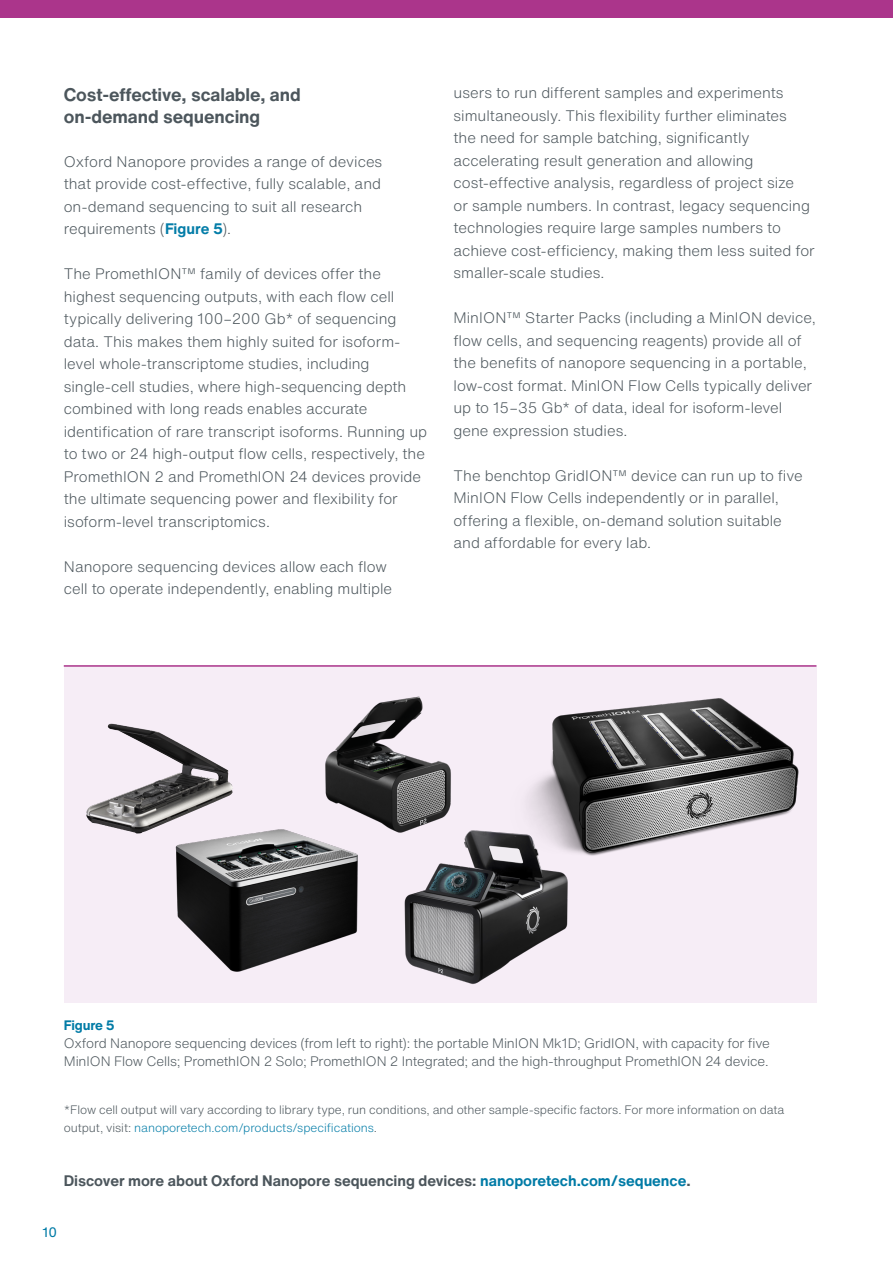
<style>
.page{position:relative;width:893px;height:1263px;background:#fff}
.page>*{position:absolute;margin:0;border:0;box-sizing:border-box;transform-origin:0 0}
.t1{font:700 18px/21.8px "Helvetica Now Text";letter-spacing:-.005em;color:#4c565c}
.t2{font:300 15px/22.5px "Helvetica Now Text";color:#4c565c}
.t3{font:700 15px "Helvetica Now Text";letter-spacing:-.005em;color:#4c565c}
.t4{font:300 13.5px/18px "Helvetica Now Text";letter-spacing:-.01em;color:#4c565c}
.t5{font:700 13.5px "Helvetica Now Text";letter-spacing:-.01em;color:#007ba6}
.t6{font:13.5px "Helvetica Now Text";color:#007ba6}
.t7{font:300 12px/18px "Helvetica Now Text";letter-spacing:-.005em;color:#4c565c}
.s1{font-weight:700;color:#047da8}
.s2{color:#047da8}
.s3{color:#007ba6}
</style>
<div class="page">
<div style="left:64px;top:665px;width:752px;height:337px;background:#f6edf6"></div>
<img style="left:86px;top:723px;width:143px;height:110px">
<img style="left:404px;top:830px;width:164px;height:154px">
<img style="left:325px;top:696px;width:149px;height:151px">
<img style="left:497px;top:665px;width:320px;height:239px">
<img style="left:156px;top:773px;width:213px;height:230px">
<hr style="left:64px;top:665px;width:752px;height:2px;background:#ab358b">
<div style="left:0;top:0;width:893px;height:17px;background:#ab358b"></div>
<p class="t1" style="left:64px;top:83px;width:239px">Cost-effective, scalable, and on-demand sequencing</p>
<p class="t2" style="left:64px;top:150px;width:320px">Oxford Nanopore provides a range of devices that provide cost-effective, fully scalable, and on-demand sequencing to suit all research requirements (<span class="s1">Figure 5</span>).</p>
<p class="t2" style="left:64px;top:262px;width:365px">The PromethION™ family of devices offer the highest sequencing outputs, with each flow cell typically delivering 100–200 Gb* of sequencing data. This makes them highly suited for isoform&shy;level whole-transcriptome studies, including single-cell studies, where high-sequencing depth combined with long reads enables accurate identification of rare transcript isoforms. Running up to two or 24 high-output flow cells, respectively, the PromethION 2 and PromethION 24 devices provide the ultimate sequencing power and flexibility for isoform-level transcriptomics.</p>
<p class="t2" style="left:64px;top:555px;width:330px">Nanopore sequencing devices allow each flow cell to operate independently, enabling multiple</p>
<p class="t2" style="left:454px;top:81px;width:363px">users to run different samples and experiments simultaneously. This flexibility further eliminates<br>the need for sample batching, significantly accelerating result generation and allowing cost-effective analysis, regardless of project size<br>or sample numbers. In contrast, legacy sequencing technologies require large samples numbers to achieve cost-efficiency, making them less suited for smaller-scale studies.</p>
<p class="t2" style="left:454px;top:306px;width:364px">MinION™ Starter Packs (including a MinION device, flow cells, and sequencing reagents) provide all of the benefits of nanopore sequencing in a portable, low-cost format. MinION Flow Cells typically deliver up to 15–35 Gb* of data, ideal for isoform-level gene expression studies.</p>
<p class="t2" style="left:454px;top:464px;width:351px">The benchtop GridION™ device can run up to five MinION Flow Cells independently or in parallel, offering a flexible, on-demand solution suitable and affordable for every lab.</p>
<p class="t5" style="left:64px;top:1015px;width:53px">Figure 5</p>
<p class="t4" style="left:64px;top:1034px;width:708px">Oxford Nanopore sequencing devices (from left to right): the portable MinION Mk1D; GridION, with capacity for five<br>MinION Flow Cells; PromethION 2 Solo; PromethION 2 Integrated; and the high-throughput PromethION 24 device.</p>
<p class="t7" style="left:64px;top:1101px;width:722px">*Flow cell output will vary according to library type, run conditions, and other sample-specific factors. For more information on data output, visit: <span class="s2">nanoporetech.com/products/specifications</span>.</p>
<p class="t3" style="left:64px;top:1170px;width:628px">Discover more about Oxford Nanopore sequencing devices: <span class="s3">nanoporetech.com/sequence</span>.</p>
<p class="t6" style="left:43px;top:1222px;width:16px">10</p>
</div>
